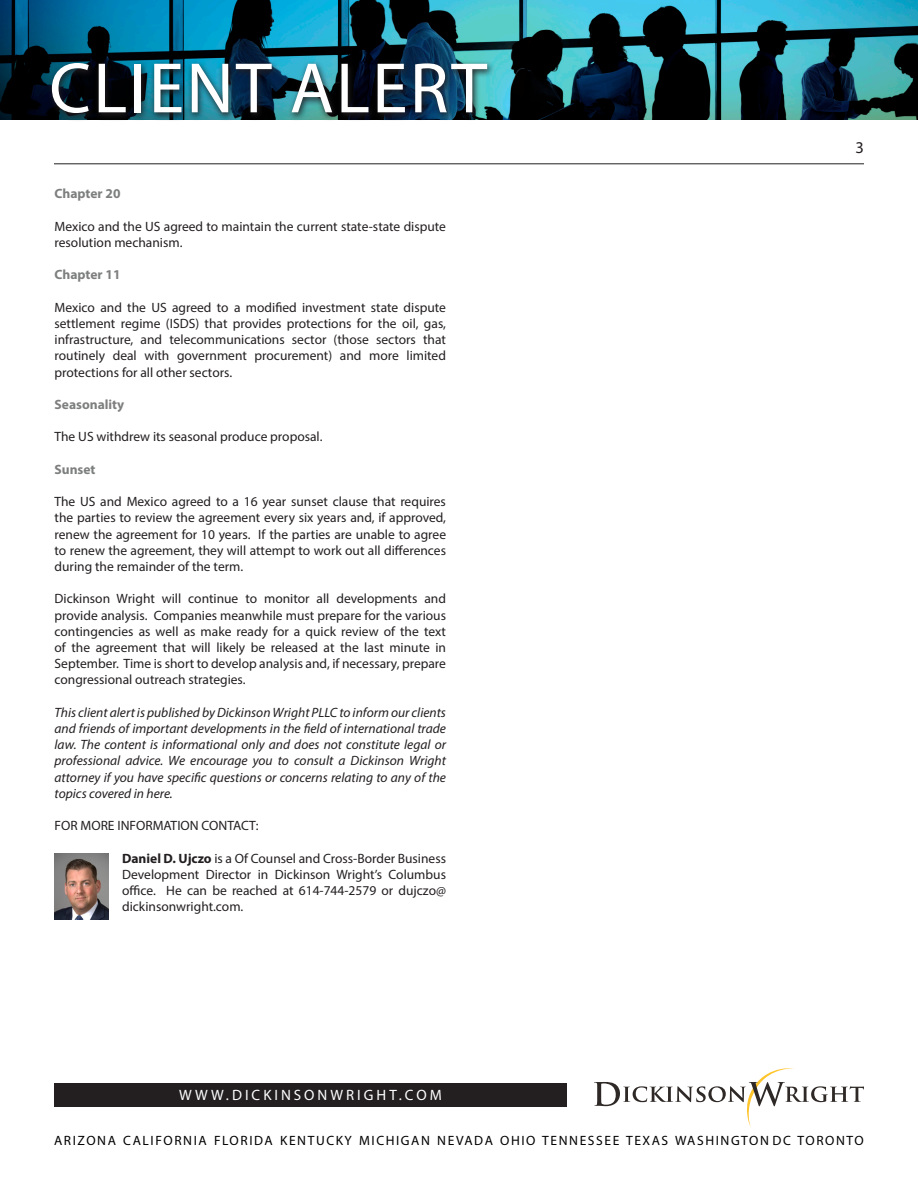
<style>
.page{position:relative;width:918px;height:1188px;background:#fff}
.page>*{position:absolute;margin:0;border:0;box-sizing:border-box;transform-origin:0 0}
.t1{font:72px "Myriad Pro";letter-spacing:.03em;color:#fff}
.t2{font:16.5px "Myriad Pro";color:#231f20}
.t3{font:15px "Myriad Pro";letter-spacing:.2em;color:#fff}
.t4{font:13.5px/16.2px "Myriad Pro";color:#231f20;text-align:justify}
.t5{font:italic 13.5px/16.2px "Myriad Pro";color:#231f20;text-align:justify}
.t6{font:13.5px "Myriad Pro";letter-spacing:.115em;color:#000}
.t7{font:700 13.5px "Myriad Pro";color:#7d7e7e}
.s1{font-weight:700}
</style>
<div class="page">
<img style="left:0;top:0;width:918px;height:120px">
<img style="left:48px;top:59px;width:447px;height:61px">
<hr style="left:54px;top:163px;width:810px;height:1px;background:#231f20">
<div style="left:54px;top:1083px;width:513px;height:24px;background:#231f20"></div>
<svg style="left:594px;top:1068px;width:270px;height:59px"></svg>
<img style="left:54px;top:853px;width:55px;height:67px">
<h1 class="t1" style="left:49px;top:44px;width:439px">CLIENT ALERT</h1>
<p class="t7" style="left:55px;top:185px;width:67px">Chapter 20</p>
<p class="t4" style="left:55px;top:218px;width:393px">Mexico and the US agreed to maintain the current state-state dispute resolution mechanism.</p>
<p class="t7" style="left:55px;top:266px;width:67px">Chapter 11</p>
<p class="t4" style="left:55px;top:299px;width:393px">Mexico and the US agreed to a modified investment state dispute settlement regime (ISDS) that provides protections for the oil, gas, infrastructure, and telecommunications sector (those sectors that routinely deal with government procurement) and more limited protections for all other sectors.</p>
<p class="t7" style="left:55px;top:396px;width:71px">Seasonality</p>
<p class="t4" style="left:55px;top:429px;width:269px">The US withdrew its seasonal produce proposal.</p>
<p class="t7" style="left:55px;top:460px;width:43px">Sunset</p>
<p class="t4" style="left:55px;top:493px;width:393px">The US and Mexico agreed to a 16 year sunset clause that requires the parties to review the agreement every six years and, if approved, renew the agreement for 10 years. If the parties are unable to agree to renew the agreement, they will attempt to work out all differences during the remainder of the term.</p>
<p class="t4" style="left:55px;top:591px;width:393px">Dickinson Wright will continue to monitor all developments and provide analysis. Companies meanwhile must prepare for the various contingencies as well as make ready for a quick review of the text of the agreement that will likely be released at the last minute in September. Time is short to develop analysis and, if necessary, prepare congressional outreach strategies.</p>
<p class="t5" style="left:55px;top:704px;width:393px">This client alert is published by Dickinson Wright PLLC to inform our clients and friends of important developments in the field of international trade law. The content is informational only and does not constitute legal or professional advice. We encourage you to consult a Dickinson Wright attorney if you have specific questions or concerns relating to any of the topics covered in here.</p>
<p class="t4" style="left:55px;top:817px;width:205px">FOR MORE INFORMATION CONTACT:</p>
<p class="t4" style="left:122px;top:850px;width:325px"><span class="s1">Daniel D. Ujczo</span> is a Of Counsel and Cross-Border Business Development Director in Dickinson Wright’s Columbus office. He can be reached at 614-744-2579 or dujczo@ dickinsonwright.com.</p>
<p class="t2" style="left:856px;top:138px;width:10px">3</p>
<p class="t3" style="left:179px;top:1086px;width:264px">WWW.DICKINSONWRIGHT.COM</p>
<p class="t6" style="left:54px;top:1132px;width:811px">ARIZONA CALIFORNIA FLORIDA KENTUCKY MICHIGAN NEVADA OHIO TENNESSEE TEXAS WASHINGTON DC TORONTO</p>
</div>
